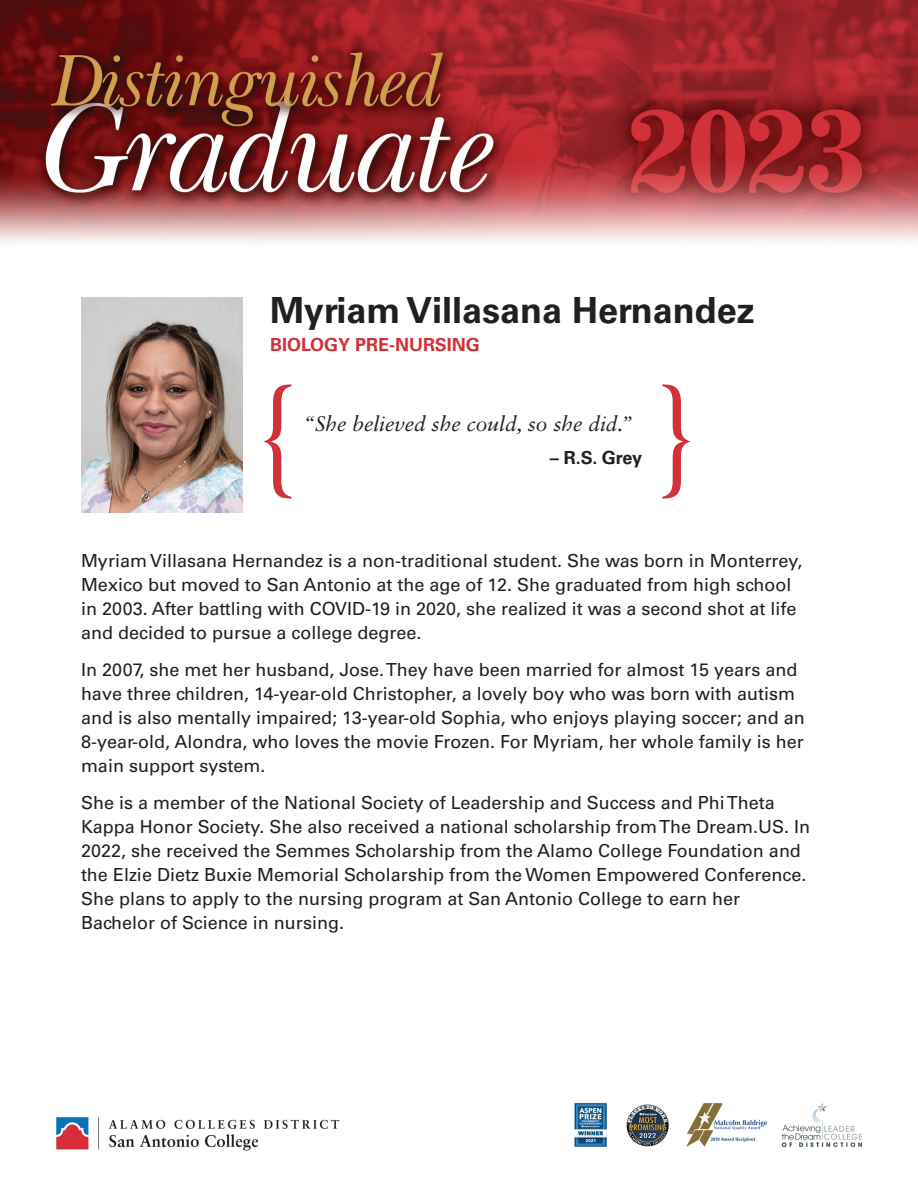
<style>
.page{position:relative;width:918px;height:1188px;background:#fff}
.page>*{position:absolute;margin:0;border:0;box-sizing:border-box;transform-origin:0 0}
.t1{font:126px "Sabon LT Std";color:#d13138}
.t2{font:700 36px "Univers LT Std";color:#231f20}
.t3{font:italic 21px "Sabon LT Std";color:#231f20}
.t4{font:18px/24px "Univers LT Std";color:#231f20}
.t5{font:700 18px "Univers LT Std";color:#d13138}
.t6{font:700 18px "Univers LT Std";color:#231f20}
</style>
<div class="page">
<img style="left:0;top:0;width:918px;height:1151px">
<img style="left:81px;top:297px;width:162px;height:216px">
<h2 class="t2" style="left:270px;top:289px;width:486px">Myriam Villasana Hernandez</h2>
<p class="t5" style="left:270px;top:335px;width:211px">BIOLOGY PRE-NURSING</p>
<h1 class="t1" style="left:256px;top:355px;width:43px">{</h1>
<p class="t3" style="left:303px;top:412px;width:330px">“She believed she could, so she did.”</p>
<p class="t6" style="left:550px;top:447px;width:94px">– R.S. Grey</p>
<h1 class="t1" style="left:656px;top:355px;width:43px">}</h1>
<p class="t4" style="left:81px;top:548px;width:723px">Myriam Villasana Hernandez is a non-traditional student. She was born in Monterrey, Mexico but moved to San Antonio at the age of 12. She graduated from high school in 2003. After battling with COVID-19 in 2020, she realized it was a second shot at life and decided to pursue a college degree.</p>
<p class="t4" style="left:81px;top:658px;width:725px">In 2007, she met her husband, Jose. They have been married for almost 15 years and have three children, 14-year-old Christopher, a lovely boy who was born with autism and is also mentally impaired; 13-year-old Sophia, who enjoys playing soccer; and an 8-year-old, Alondra, who loves the movie Frozen. For Myriam, her whole family is her main support system.</p>
<p class="t4" style="left:81px;top:791px;width:731px">She is a member of the National Society of Leadership and Success and Phi Theta Kappa Honor Society. She also received a national scholarship from The Dream.US. In 2022, she received the Semmes Scholarship from the Alamo College Foundation and the Elzie Dietz Buxie Memorial Scholarship from the Women Empowered Conference.<br>She plans to apply to the nursing program at San Antonio College to earn her Bachelor of Science in nursing.</p>
</div>
